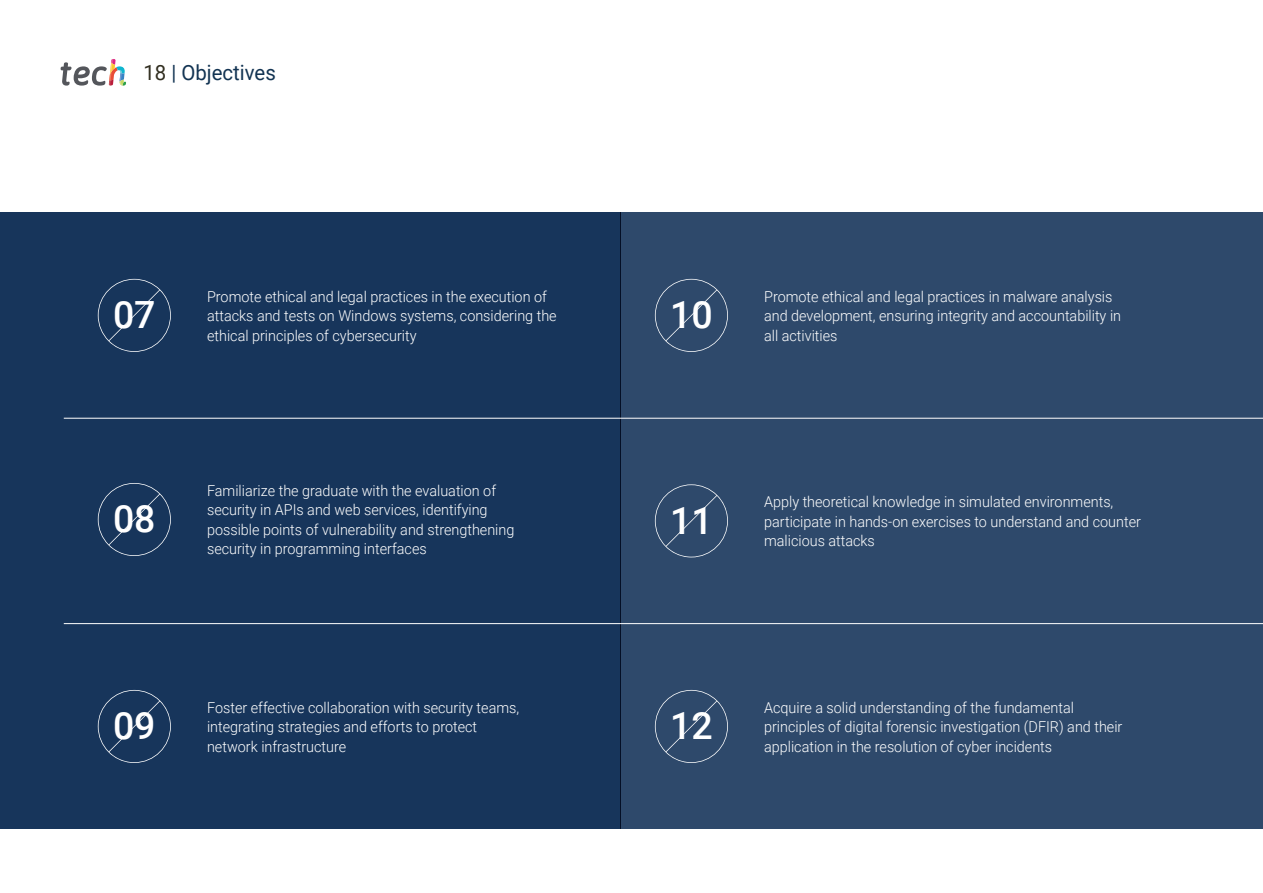
<style>
.page{position:relative;width:1263px;height:893px;background:#fff}
.page>*{position:absolute;margin:0;border:0;box-sizing:border-box;transform-origin:0 0}
.t1{font:500 37.5px "Roboto";color:#fff}
.t2{font:21px "Roboto";color:#123352}
.t3{font:300 15px/19.5px "Roboto";color:#fff;scale:.96 1}
.s1{color:#312e20}
</style>
<div class="page">
<div style="left:0;top:213px;width:621px;height:616px;background:#17355b"></div>
<div style="left:621px;top:213px;width:642px;height:616px;background:#2e496b"></div>
<svg style="left:98px;top:279px;width:73px;height:73px"></svg>
<svg style="left:98px;top:483px;width:73px;height:73px"></svg>
<svg style="left:98px;top:690px;width:73px;height:73px"></svg>
<svg style="left:655px;top:279px;width:73px;height:73px"></svg>
<hr style="left:64px;top:418px;width:1199px;height:1px;background:#fff">
<hr style="left:64px;top:623px;width:1199px;height:1px;background:#fff">
<hr style="left:1262px;top:213px;width:1px;height:616px;background:#d7d6d4">
<svg style="left:655px;top:690px;width:73px;height:73px"></svg>
<svg style="left:655px;top:484px;width:73px;height:73px"></svg>
<svg style="left:61px;top:59px;width:65px;height:27px"></svg>
<h2 class="t2" style="left:144px;top:57px;width:134px"><span class="s1">18</span> | Objectives</h2>
<h1 class="t1" style="left:113px;top:288px;width:44px">07</h1>
<p class="t3" style="left:207px;top:286px;width:366px">Promote ethical and legal practices in the execution of attacks and tests on Windows systems, considering the ethical principles of cybersecurity</p>
<h1 class="t1" style="left:113px;top:493px;width:44px">08</h1>
<p class="t3" style="left:207px;top:480px;width:322px">Familiarize the graduate with the evaluation of security in APIs and web services, identifying possible points of vulnerability and strengthening security in programming interfaces</p>
<h1 class="t1" style="left:113px;top:699px;width:44px">09</h1>
<p class="t3" style="left:207px;top:697px;width:327px">Foster effective collaboration with security teams, integrating strategies and efforts to protect network infrastructure</p>
<h1 class="t1" style="left:670px;top:288px;width:44px">10</h1>
<p class="t3" style="left:764px;top:286px;width:373px">Promote ethical and legal practices in malware analysis and development, ensuring integrity and accountability in all activities</p>
<h1 class="t1" style="left:670px;top:494px;width:44px">11</h1>
<p class="t3" style="left:764px;top:491px;width:394px">Apply theoretical knowledge in simulated environments, participate in hands-on exercises to understand and counter malicious attacks</p>
<h1 class="t1" style="left:670px;top:699px;width:44px">12</h1>
<p class="t3" style="left:764px;top:697px;width:375px">Acquire a solid understanding of the fundamental principles of digital forensic investigation (DFIR) and their application in the resolution of cyber incidents</p>
</div>
